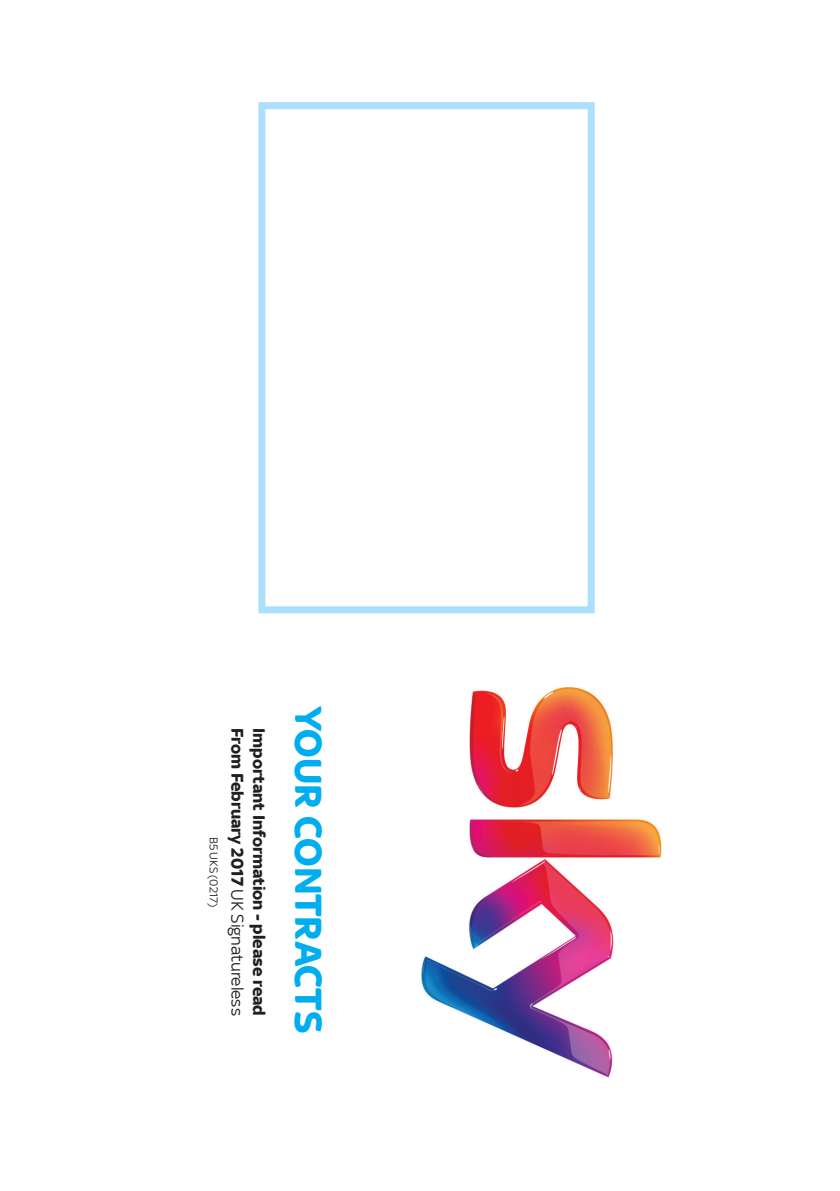
<style>
.page{position:relative;width:840px;height:1191px;background:#fff}
.page>*{position:absolute;margin:0;border:0;box-sizing:border-box;transform-origin:0 0}
.t1{font:700 40px "Sky Text";letter-spacing:-.005em;color:#00aeef}
.t2{font:700 18px "Sky Text";color:#231f20}
.t3{font:12px "Sky Text";color:#231f20}
.s1{font-weight:400}
</style>
<div class="page">
<img style="left:421px;top:687px;width:241px;height:391px">
<div style="left:258px;top:102px;width:336px;height:511px;border:7px solid #aae0f9"></div>
<p class="t3" style="left:220px;top:837px;width:72px;rotate:90deg">B5 UKS (0217)</p>
<p class="t2" style="left:247px;top:728px;width:289px;rotate:90deg">From February 2017 <span class="s1">UK Signatureless</span></p>
<p class="t2" style="left:269px;top:728px;width:289px;rotate:90deg">Important Information - please read</p>
<h1 class="t1" style="left:331px;top:706px;width:329px;rotate:90deg">YOUR CONTRACTS</h1>
</div>
